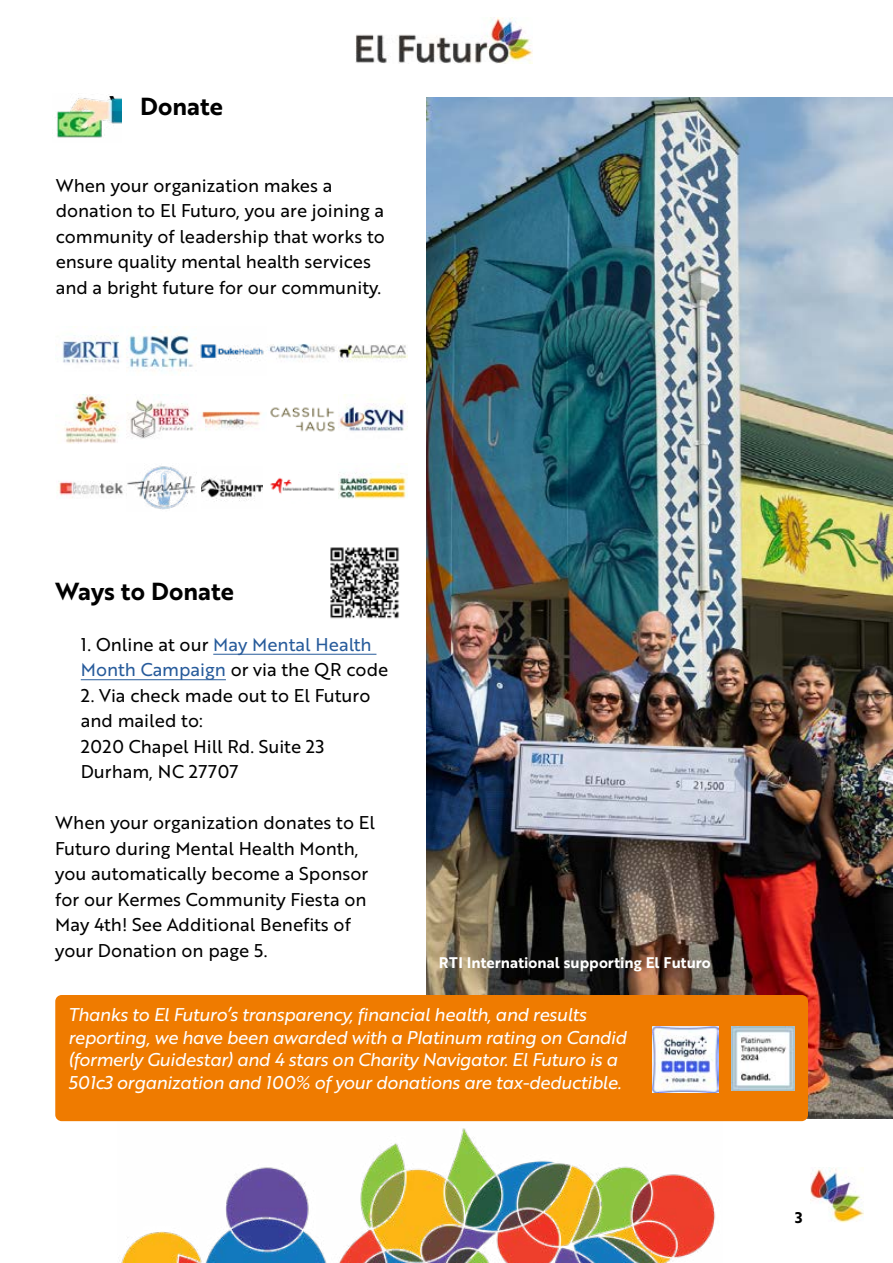
<style>
.page{position:relative;width:893px;height:1263px;background:#fff}
.page>*{position:absolute;margin:0;border:0;box-sizing:border-box;transform-origin:0 0}
.t1{font:24px "Brother 1816 Bold";color:#000}
.t2{font:18px/25.5px "Brother 1816 Regular";color:#000}
.t3{font:18px/22.5px "Brother 1816 Regular Italic";letter-spacing:-.02em;color:#fff}
.t4{font:18px/25.5px "Brother 1816 Regular";color:#275b9b}
.t5{font:15px "Brother 1816 Bold";color:#fff}
.t6{font:15px "Brother 1816 Bold";color:#000}
.s1{color:#000}
</style>
<div class="page">
<img style="left:356px;top:17px;width:177px;height:47px">
<img style="left:811px;top:1167px;width:52px;height:55px">
<img style="left:118px;top:1121px;width:605px;height:142px">
<img style="left:62px;top:326px;width:346px;height:46px">
<img style="left:57px;top:466px;width:140px;height:44px">
<img style="left:338px;top:463px;width:70px;height:36px">
<img style="left:202px;top:476px;width:60px;height:25px">
<img style="left:270px;top:477px;width:65px;height:17px">
<img style="left:63px;top:395px;width:345px;height:48px">
<hr style="left:213px;top:654px;width:163px;height:1px;background:#275b9b">
<hr style="left:81px;top:679px;width:145px;height:1px;background:#275b9b">
<img style="left:427px;top:98px;width:466px;height:1020px">
<div style="left:55px;top:995px;width:753px;height:126px;background:#ef7b00;border-radius:6px"></div>
<img style="left:652px;top:1026px;width:66px;height:66px">
<img style="left:732px;top:1026px;width:63px;height:64px">
<img style="left:330px;top:547px;width:69px;height:72px">
<img style="left:57px;top:93px;width:65px;height:45px">
<h1 class="t1" style="left:110px;top:88px;width:115px">\ Donate</h1>
<p class="t2" style="left:56px;top:172px;width:331px">When your organization makes a donation to El Futuro, you are joining a community of leadership that works to ensure quality mental health services and a bright future for our community.</p>
<h1 class="t1" style="left:55px;top:573px;width:180px">Ways to Donate</h1>
<p class="t4" style="left:81px;top:631px;width:309px"><span class="s1">1. Online at our</span> May Mental Health<br>Month Campaign <span class="s1">or via the QR code</span></p>
<p class="t2" style="left:81px;top:682px;width:291px">2. Via check made out to El Futuro and mailed to:<br>2020 Chapel Hill Rd. Suite 23<br>Durham, NC 27707</p>
<p class="t2" style="left:55px;top:809px;width:321px">When your organization donates to El Futuro during Mental Health Month, you automatically become a Sponsor for our Kermes Community Fiesta on May 4th! See Additional Benefits of your Donation on page 5.</p>
<p class="t5" style="left:439px;top:951px;width:274px">RTI International supporting El Futuro</p>
<p class="t3" style="left:68px;top:1003px;width:560px">Thanks to El Futuro’s transparency, financial health, and results reporting, we have been awarded with a Platinum rating on Candid (formerly Guidestar) and 4 stars on Charity Navigator. El Futuro is a 501c3 organization and 100% of your donations are tax-deductible.</p>
<p class="t6" style="left:795px;top:1206px;width:9px">3</p>
</div>
